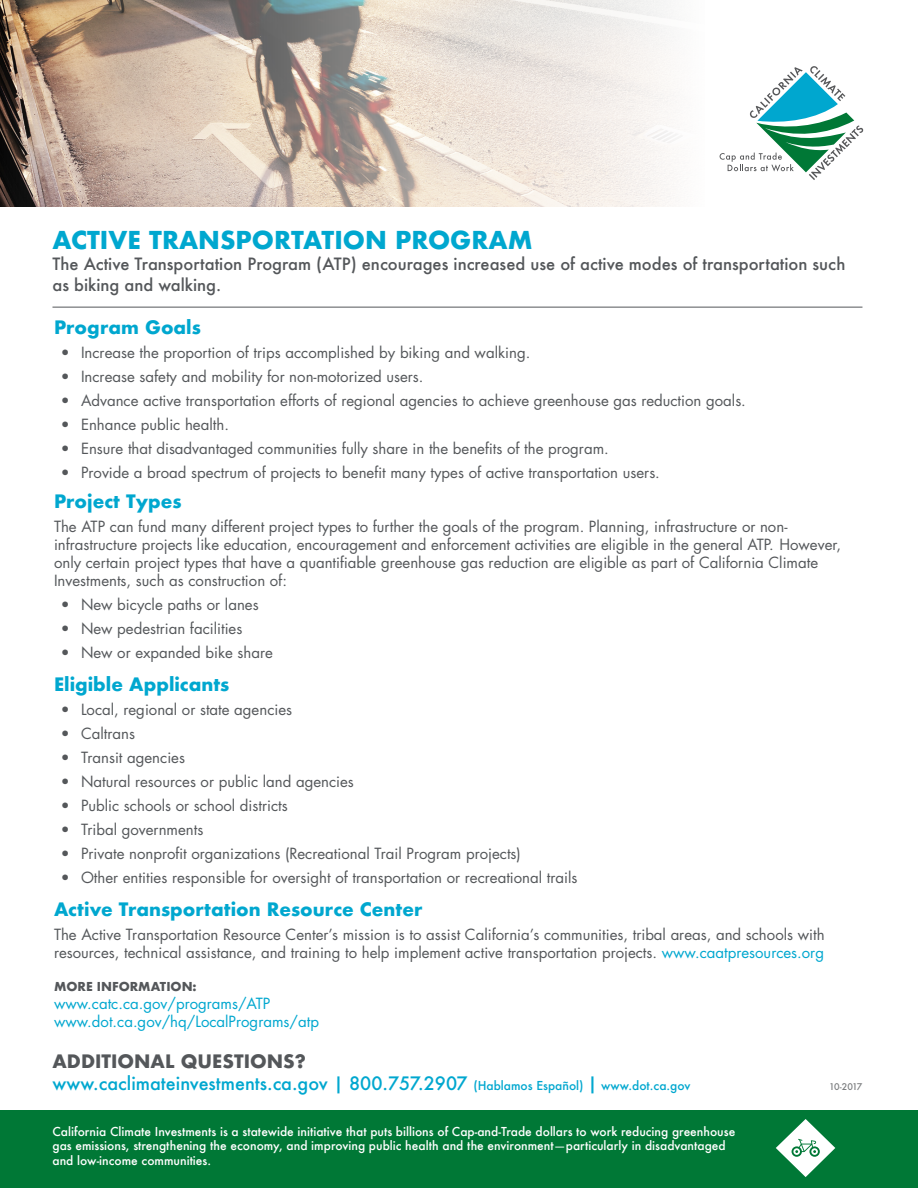
<style>
.page{position:relative;width:918px;height:1188px;background:#fff}
.page>*{position:absolute;margin:0;border:0;box-sizing:border-box;transform-origin:0 0}
.t1{font:700 24px "Futura";color:#00a7cf}
.t2{font:500 18px "Futura";color:#00a7cf}
.Bullet1{font:700 18px "Futura";color:#00a7cf}
.t3{font:700 18px "Futura";color:#54575a}
.t4{font:500 16.5px/21px "Futura";color:#54575a}
.Bullet1-2{font:15px/18px "Futura Std";color:#54575a}
.t5{font:15px "Futura Std";color:#00a7cf}
.t6{font:500 12px/14.4px "Futura";color:#fff}
.t7{font:700 12px "Futura";color:#54575a}
.t8{font:500 9px "Futura";letter-spacing:-.07em;color:#7c7e80}
.s1{color:#00a7cf}
.s2{font-size:12px}
.s3{font-family:"Futura Std";font-weight:400}
</style>
<div class="page">
<div style="left:0;top:1110px;width:918px;height:78px;background:#007836"></div>
<svg style="left:720px;top:66px;width:143px;height:114px"></svg>
<hr style="left:52px;top:307px;width:810px;height:1px;background:#54575a">
<svg style="left:776px;top:1119px;width:59px;height:58px"></svg>
<img style="left:0;top:0;width:679px;height:207px">
<p class="t1" style="left:52px;top:223px;width:482px">ACTIVE TRANSPORTATION PROGRAM</p>
<p class="t4" style="left:52px;top:253px;width:795px">The Active Transportation Program (ATP) encourages increased use of active modes of transportation such as biking and walking.</p>
<p class="Bullet1" style="left:54px;top:314px;width:148px">Program Goals</p>
<p class="Bullet1-2" style="left:61px;top:343px;width:471px">• Increase the proportion of trips accomplished by biking and walking.</p>
<p class="Bullet1-2" style="left:61px;top:367px;width:364px">• Increase safety and mobility for non-motorized users.</p>
<p class="Bullet1-2" style="left:61px;top:391px;width:687px">• Advance active transportation efforts of regional agencies to achieve greenhouse gas reduction goals.</p>
<p class="Bullet1-2" style="left:61px;top:415px;width:170px">• Enhance public health.</p>
<p class="Bullet1-2" style="left:61px;top:439px;width:550px">• Ensure that disadvantaged communities fully share in the benefits of the program.</p>
<p class="Bullet1-2" style="left:61px;top:463px;width:601px">• Provide a broad spectrum of projects to benefit many types of active transportation users.</p>
<p class="Bullet1" style="left:54px;top:488px;width:129px">Project Types</p>
<p class="Bullet1-2" style="left:54px;top:518px;width:789px">The ATP can fund many different project types to further the goals of the program. Planning, infrastructure or non&shy;infrastructure projects like education, encouragement and enforcement activities are eligible in the general ATP. However, only certain project types that have a quantifiable greenhouse gas reduction are eligible as part of California Climate Investments, such as construction of:</p>
<p class="Bullet1-2" style="left:61px;top:596px;width:199px">• New bicycle paths or lanes</p>
<p class="Bullet1-2" style="left:61px;top:620px;width:183px">• New pedestrian facilities</p>
<p class="Bullet1-2" style="left:61px;top:644px;width:214px">• New or expanded bike share</p>
<p class="Bullet1" style="left:54px;top:671px;width:177px">Eligible Applicants</p>
<p class="Bullet1-2" style="left:61px;top:701px;width:233px">• Local, regional or state agencies</p>
<p class="Bullet1-2" style="left:61px;top:725px;width:76px">• Caltrans</p>
<p class="Bullet1-2" style="left:61px;top:749px;width:126px">• Transit agencies</p>
<p class="Bullet1-2" style="left:61px;top:773px;width:295px">• Natural resources or public land agencies</p>
<p class="Bullet1-2" style="left:61px;top:797px;width:228px">• Public schools or school districts</p>
<p class="Bullet1-2" style="left:61px;top:821px;width:144px">• Tribal governments</p>
<p class="Bullet1-2" style="left:61px;top:845px;width:462px">• Private nonprofit organizations (Recreational Trail Program projects)</p>
<p class="Bullet1-2" style="left:61px;top:869px;width:518px">• Other entities responsible for oversight of transportation or recreational trails</p>
<p class="Bullet1" style="left:54px;top:896px;width:370px">Active Transportation Resource Center</p>
<p class="Bullet1-2" style="left:54px;top:926px;width:772px">The Active Transportation Resource Center’s mission is to assist California’s communities, tribal areas, and schools with resources, technical assistance, and training to help implement active transportation projects. <span class="s1">www.caatpresources.org</span></p>
<p class="t7" style="left:54px;top:977px;width:144px">MORE INFORMATION:</p>
<p class="t5" style="left:54px;top:993px;width:218px">www.catc.ca.gov/programs/ATP</p>
<p class="t5" style="left:54px;top:1011px;width:266px">www.dot.ca.gov/hq/LocalPrograms/atp</p>
<p class="t3" style="left:52px;top:1048px;width:255px">ADDITIONAL QUESTIONS?</p>
<p class="t2" style="left:52px;top:1071px;width:639px">www.caclimateinvestments.ca.gov | 800.757.2907 <span class="s2">(Hablamos Español)</span> | <span class="s2">www.dot.ca.gov</span></p>
<p class="t6" style="left:52px;top:1124px;width:684px">California Climate Investments is a statewide initiative that puts billions of Cap‑and‑Trade dollars to work reducing greenhouse gas emissions, strengthening the economy, and improving public health and the environment<span class="s3">—</span>particularly in disadvantaged and low-income communities.</p>
<p class="t8" style="left:829px;top:1081px;width:35px">10-2017</p>
</div>
